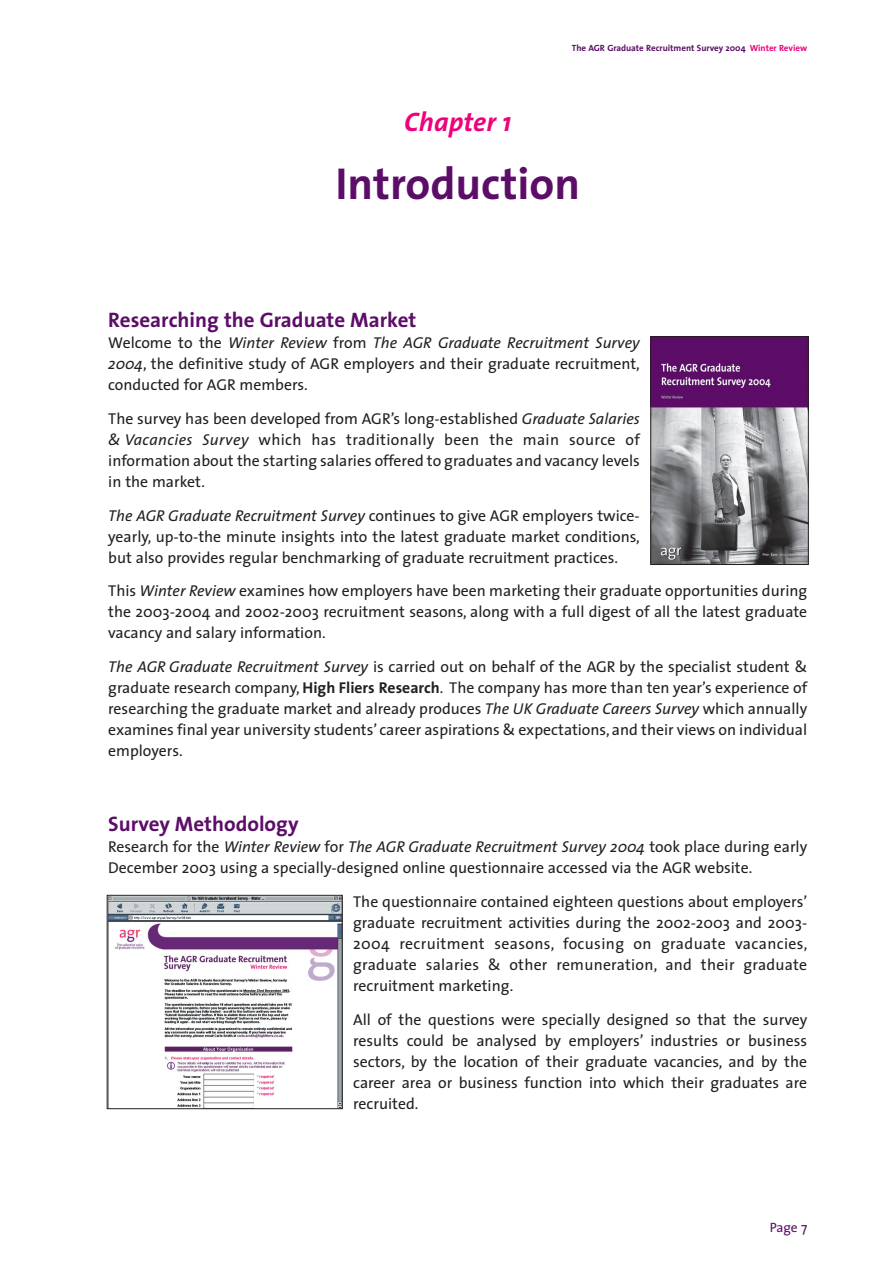
<style>
.page{position:relative;width:893px;height:1263px;background:#fff}
.page>*{position:absolute;margin:0;border:0;box-sizing:border-box;transform-origin:0 0}
.t1{font:700 45px "The Sans";color:#5c0d67}
.t2{font:italic 700 27px "The Sans";color:#ed027c}
.t3{font:700 21px "The Sans";color:#5c0d67}
.t4{font:15.75px/21px "The Sans";color:#231f20;text-align:justify}
.t5{font:13.5px "The Sans";color:#5c0d67}
.t6{font:700 9px "The Sans";color:#5c0d67}
.s1{color:#ed027c}
.s2{font-style:italic}
.s3{font-weight:700}
</style>
<div class="page">
<img style="left:652px;top:338px;width:154px;height:225px">
<div style="left:650px;top:336px;width:158px;height:229px;border:1px solid #231f20"></div>
<img style="left:109px;top:897px;width:232px;height:210px">
<div style="left:107px;top:895px;width:236px;height:214px;border:1px solid #231f20"></div>
<p class="t6" style="left:572px;top:44px;width:237px">The AGR Graduate Recruitment Survey 2004 <span class="s1">Winter Review</span></p>
<h2 class="t2" style="left:404px;top:112px;width:109px">Chapter 1</h2>
<h1 class="t1" style="left:335px;top:167px;width:246px">Introduction</h1>
<h3 class="t3" style="left:108px;top:312px;width:309px">Researching the Graduate Market</h3>
<p class="t4" style="left:108px;top:334px;width:533px">Welcome to the <span class="s2">Winter Review</span> from <span class="s2">The AGR Graduate Recruitment Survey 2004</span>, the definitive study of AGR employers and their graduate recruitment, conducted for AGR members.</p>
<p class="t4" style="left:108px;top:409px;width:533px">The survey has been developed from AGR’s long-established <span class="s2">Graduate Salaries &amp; Vacancies Survey</span> which has traditionally been the main source of information about the starting salaries offered to graduates and vacancy levels in the market.</p>
<p class="t4" style="left:108px;top:506px;width:533px"><span class="s2">The AGR Graduate Recruitment Survey</span> continues to give AGR employers twice&shy;yearly, up-to-the minute insights into the latest graduate market conditions, but also provides regular benchmarking of graduate recruitment practices.</p>
<p class="t4" style="left:108px;top:582px;width:700px">This <span class="s2">Winter Review</span> examines how employers have been marketing their graduate opportunities during the 2003-2004 and 2002-2003 recruitment seasons, along with a full digest of all the latest graduate vacancy and salary information.</p>
<p class="t4" style="left:108px;top:658px;width:700px"><span class="s2">The AGR Graduate Recruitment Survey</span> is carried out on behalf of the AGR by the specialist student &amp; graduate research company, <span class="s3">High Fliers Research</span>. The company has more than ten year’s experience of researching the graduate market and already produces <span class="s2">The UK Graduate Careers Survey</span> which annually examines final year university students’ career aspirations &amp; expectations, and their views on individual employers.</p>
<h3 class="t3" style="left:108px;top:816px;width:192px">Survey Methodology</h3>
<p class="t4" style="left:108px;top:838px;width:700px">Research for the <span class="s2">Winter Review</span> for <span class="s2">The AGR Graduate Recruitment Survey 2004</span> took place during early<br>December 2003 using a specially-designed online questionnaire accessed via the AGR website.</p>
<p class="t4" style="left:353px;top:892px;width:455px">The questionnaire contained eighteen questions about employers’ graduate recruitment activities during the 2002-2003 and 2003- 2004 recruitment seasons, focusing on graduate vacancies, graduate salaries &amp; other remuneration, and their graduate recruitment marketing.</p>
<p class="t4" style="left:353px;top:1010px;width:455px">All of the questions were specially designed so that the survey results could be analysed by employers’ industries or business sectors, by the location of their graduate vacancies, and by the career area or business function into which their graduates are recruited.</p>
<p class="t5" style="left:769px;top:1222px;width:39px">Page 7</p>
</div>
